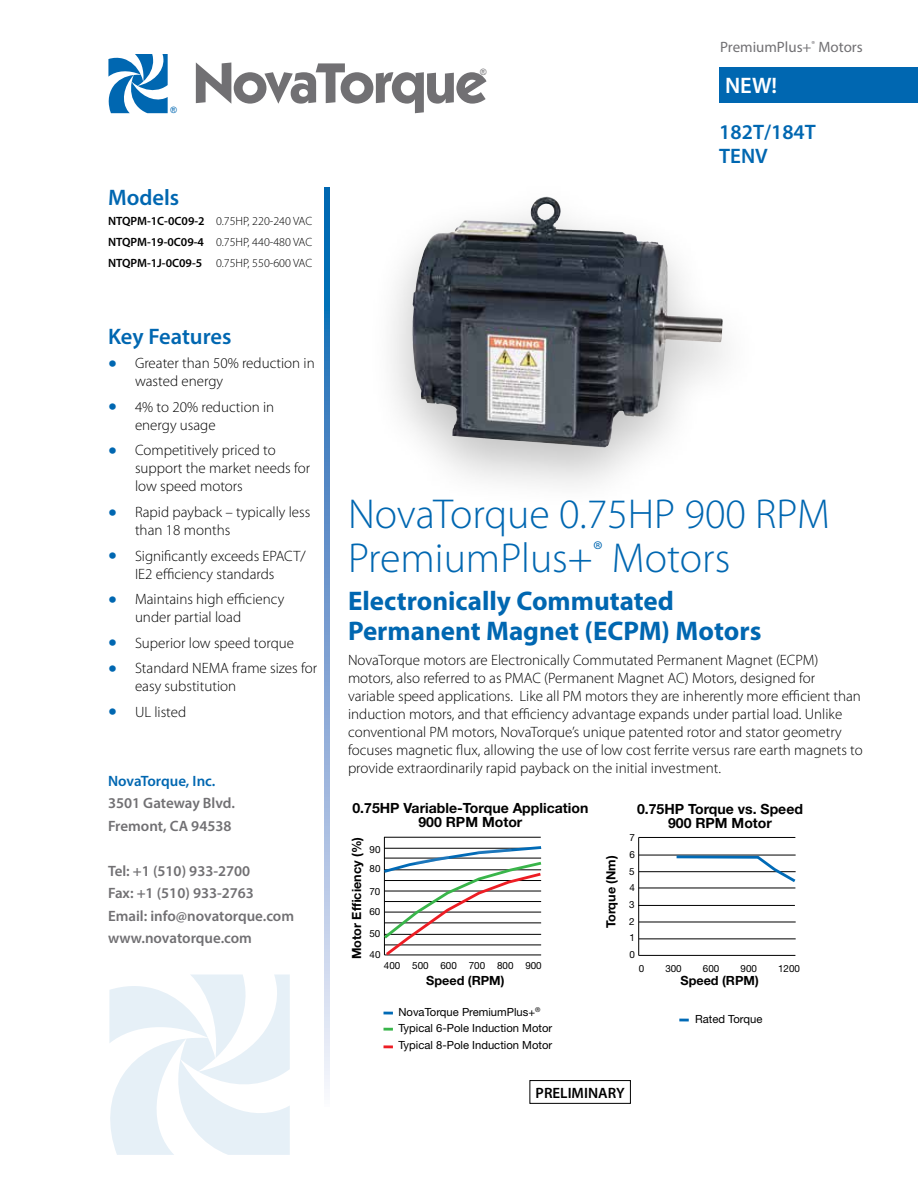
<style>
.page{position:relative;width:918px;height:1188px;background:#fff}
.page>*{position:absolute;margin:0;border:0;box-sizing:border-box;transform-origin:0 0}
.t1{font:300 42px "Myriad Pro";color:#0067b1}
.t2{font:700 27px/30px "Myriad Pro";color:#0067b1}
.t3{font:600 22.5px "Myriad Pro";color:#0067b1}
.t4{font:600 22.5px "Myriad Pro";color:#fff}
.t5{font:600 21px/24px "Myriad Pro";color:#0067b1}
.t6{font:300 15px/18px "Myriad Pro";color:#000}
.t7{font:600 15px/22.5px "Myriad Pro";color:#717073}
.t8{font:15px "Myriad Pro";color:#717073}
.t9{font:600 15px "Myriad Pro";color:#0067b1}
.t10{font:600 15px "Myriad Pro";color:#000}
.t11{font:700 14.1px/13.8px "Helvetica Neue LT Std";color:#000;text-align:center}
.t12{font:700 12.6px "Helvetica Neue LT Std";color:#000}
.t13{font:300 12px/21px "Myriad Pro";color:#000;text-align:justify}
.t14{font:11.25px/17px "Helvetica Neue LT Std";color:#000}
.t15{font:9.9px/16.8px "Helvetica Neue LT Std";color:#000}
.t16{font:8.7px "Arial";color:#0067b1}
.t17{font:8.7px "Arial";color:#717073}
.s1{font-weight:600}
.s2{font-size:36px;color:#0067b1}
</style>
<div class="page">
<svg style="left:196px;top:63px;width:291px;height:50px"></svg>
<svg style="left:108px;top:54px;width:60px;height:59px"></svg>
<svg style="left:324px;top:188px;width:6px;height:901px;background:#76a3d2"></svg>
<svg style="left:109px;top:974px;width:181px;height:181px"></svg>
<div style="left:530px;top:1080px;width:101px;height:24px;border:1px solid #000"></div>
<div style="left:366px;top:174px;width:398px;height:337px;background:#000;opacity:.25"></div>
<img style="left:479px;top:197px;width:69px;height:27px">
<div style="left:720px;top:67px;width:198px;height:36px;background:#0067b1"></div>
<hr style="left:639px;top:837px;width:156px;height:1px;background:#000">
<hr style="left:639px;top:871px;width:157px;height:1px;background:#000">
<hr style="left:639px;top:855px;width:157px;height:1px;background:#000">
<hr style="left:639px;top:888px;width:156px;height:1px;background:#000">
<hr style="left:638px;top:905px;width:157px;height:1px;background:#000">
<hr style="left:639px;top:922px;width:157px;height:1px;background:#000">
<hr style="left:639px;top:939px;width:157px;height:1px;background:#000">
<hr style="left:639px;top:955px;width:156px;height:1px;background:#000">
<hr style="left:638px;top:837px;width:1px;height:118px;background:#000">
<svg style="left:674px;top:854px;width:122px;height:28px"></svg>
<svg style="left:384px;top:1012px;width:9px;height:3px"></svg>
<svg style="left:679px;top:1019px;width:10px;height:2px"></svg>
<svg style="left:384px;top:1028px;width:9px;height:3px"></svg>
<svg style="left:384px;top:1045px;width:9px;height:3px"></svg>
<hr style="left:384px;top:837px;width:1px;height:118px;background:#000">
<hr style="left:384px;top:837px;width:157px;height:1px;background:#000">
<svg style="left:383px;top:844px;width:159px;height:112px"></svg>
<p class="t16" style="left:171px;top:104px;width:8px">®</p>
<h3 class="t3" style="left:108px;top:183px;width:73px">Models</h3>
<p class="t13" style="left:108px;top:210px;width:206px"><span class="s1">NTQPM-1C-0C09-2</span> 0.75HP, 220-240 VAC <span class="s1">NTQPM-19-0C09-4</span> 0.75HP, 440-480 VAC <span class="s1">NTQPM-1J-0C09-5</span> 0.75HP, 550-600 VAC</p>
<h3 class="t3" style="left:108px;top:322px;width:125px">Key Features</h3>
<p class="t6" style="left:135px;top:354px;width:181px;text-indent:-27px"><span class="s2">•</span> Greater than 50% reduction in wasted energy</p>
<p class="t6" style="left:135px;top:398px;width:141px;text-indent:-27px"><span class="s2">•</span> 4% to 20% reduction in energy usage</p>
<p class="t6" style="left:135px;top:441px;width:177px;text-indent:-27px"><span class="s2">•</span> Competitively priced to support the market needs for low speed motors</p>
<p class="t6" style="left:135px;top:503px;width:177px;text-indent:-27px"><span class="s2">•</span> Rapid payback – typically less than 18 months</p>
<p class="t6" style="left:108px;top:546px;width:199px;text-align:center"><span class="s2">•</span> Significantly exceeds EPACT/<br>IE2 efficiency standards</p>
<p class="t6" style="left:135px;top:590px;width:151px;text-indent:-27px"><span class="s2">•</span> Maintains high efficiency under partial load</p>
<p class="t6" style="left:108px;top:634px;width:188px"><span class="s2">•</span> Superior low speed torque</p>
<p class="t6" style="left:135px;top:659px;width:184px;text-indent:-27px"><span class="s2">•</span> Standard NEMA frame sizes for easy substitution</p>
<p class="t6" style="left:108px;top:703px;width:80px"><span class="s2">•</span> UL listed</p>
<p class="t9" style="left:108px;top:771px;width:109px">NovaTorque, Inc.</p>
<p class="t7" style="left:108px;top:791px;width:129px">3501 Gateway Blvd.<br>Fremont, CA 94538</p>
<p class="t7" style="left:108px;top:859px;width:188px">Tel: +1 (510) 933-2700<br>Fax: +1 (510) 933-2763<br>Email: info@novatorque.com www.novatorque.com</p>
<p class="t17" style="left:480px;top:66px;width:8px">®</p>
<p class="t8" style="left:720px;top:37px;width:144px">PremiumPlus+<sup>®</sup> Motors</p>
<h3 class="t4" style="left:725px;top:71px;width:54px">NEW!</h3>
<h3 class="t5" style="left:719px;top:119px;width:98px">182T/184T<br>TENV</h3>
<h1 class="t1" style="left:348px;top:489px;width:483px">NovaTorque 0.75HP 900 RPM</h1>
<h1 class="t1" style="left:348px;top:533px;width:384px">PremiumPlus+<sup>®</sup> Motors</h1>
<h2 class="t2" style="left:348px;top:585px;width:415px">Electronically Commutated<br>Permanent Magnet (ECPM) Motors</h2>
<p class="t6" style="left:348px;top:651px;width:516px">NovaTorque motors are Electronically Commutated Permanent Magnet (ECPM) motors, also referred to as PMAC (Permanent Magnet AC) Motors, designed for variable speed applications. Like all PM motors they are inherently more efficient than induction motors, and that efficiency advantage expands under partial load. Unlike conventional PM motors, NovaTorque’s unique patented rotor and stator geometry focuses magnetic flux, allowing the use of low cost ferrite versus rare earth magnets to provide extraordinarily rapid payback on the initial investment.</p>
<p class="t11" style="left:352px;top:801px;width:237px">0.75HP Variable-Torque Application<br>900 RPM Motor</p>
<p class="t12" style="left:349px;top:959px;width:124px;rotate:-90deg">Motor Efficiency (%)</p>
<p class="t12" style="left:426px;top:973px;width:80px">Speed (RPM)</p>
<p class="t14" style="left:398px;top:1003px;width:155px">NovaTorque PremiumPlus+<sup>®<br></sup>Typical 6-Pole Induction Motor<br>Typical 8-Pole Induction Motor</p>
<p class="t15" style="left:370px;top:839px;width:12px;line-height:20px">90<br>80</p>
<p class="t15" style="left:369px;top:881px;width:12px;line-height:20px">70<br>60</p>
<p class="t15" style="left:369px;top:923px;width:13px;line-height:20.9px">50<br>40</p>
<p class="t15" style="left:384px;top:957px;width:159px">400 500 600 700 800 900</p>
<p class="t12" style="left:603px;top:928px;width:75px;rotate:-90deg">Torque (Nm)</p>
<p class="t11" style="left:637px;top:802px;width:168px">0.75HP Torque vs. Speed<br>900 RPM Motor</p>
<p class="t15" style="left:629px;top:829px;width:7px;text-align:justify">7<br>6<br>5<br>4<br>3<br>2<br>1<br>0</p>
<p class="t15" style="left:639px;top:960px;width:7px">0</p>
<p class="t15" style="left:665px;top:960px;width:18px">300</p>
<p class="t15" style="left:703px;top:960px;width:18px">600</p>
<p class="t15" style="left:741px;top:960px;width:18px">900</p>
<p class="t15" style="left:778px;top:960px;width:23px">1200</p>
<p class="t12" style="left:680px;top:973px;width:80px">Speed (RPM)</p>
<p class="t14" style="left:695px;top:1010px;width:69px">Rated Torque</p>
<p class="t10" style="left:536px;top:1083px;width:90px">PRELIMINARY</p>
</div>
